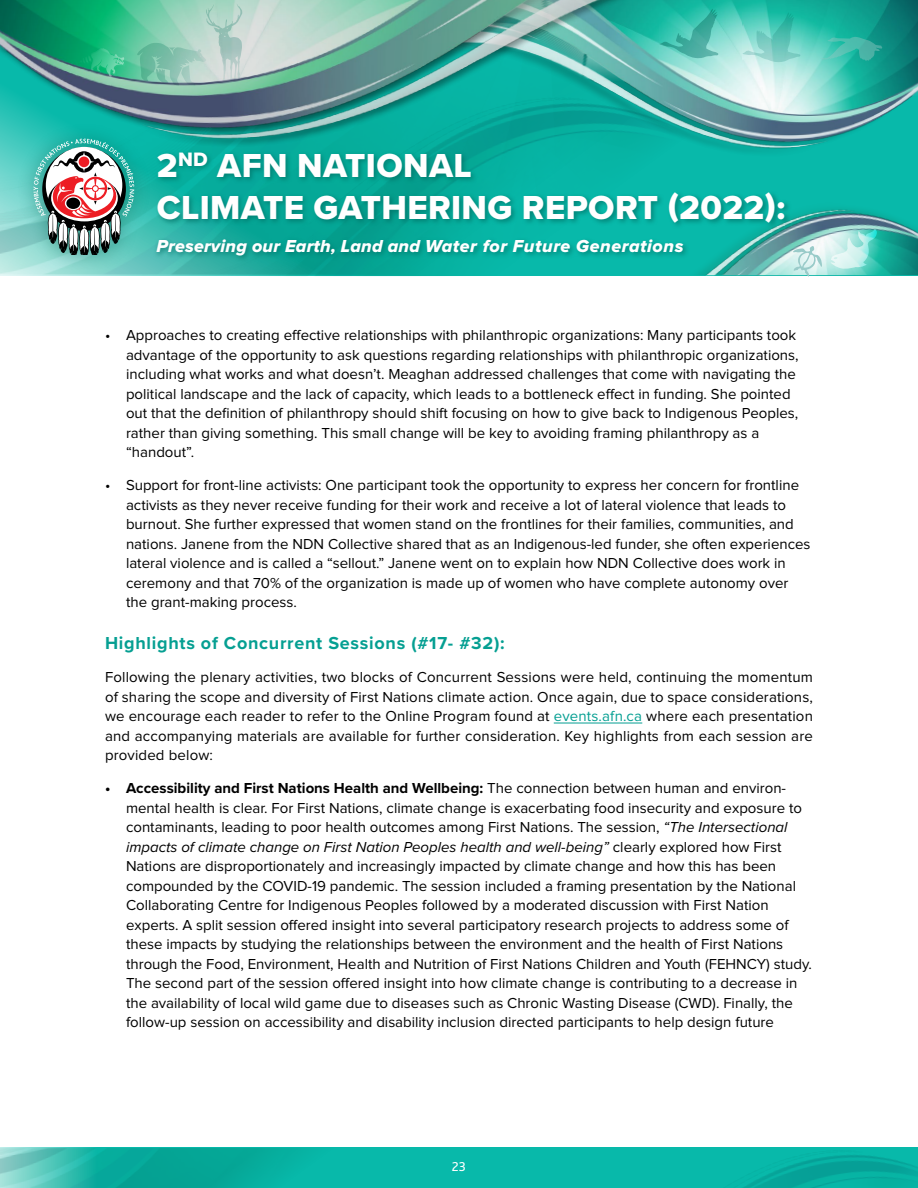
<style>
.page{position:relative;width:918px;height:1188px;background:#fff}
.page>*{position:absolute;margin:0;border:0;box-sizing:border-box;transform-origin:0 0}
.t1{font:34.5px/41.4px "Proxima Nova Extrabld";letter-spacing:.01em;color:#fff}
.t2{font:18px "Proxima Nova Extrabld It";letter-spacing:.01em;color:#fff}
.t3{font:700 18px "Proxima Nova";letter-spacing:.04em;color:#059f92}
.Body_Text{font:15px/19.5px "Proxima Nova";color:#000}
.t4{font:13.5px "Bliss 2";color:#fff}
.s1{color:#059f92}
.s2{font-weight:700}
.s3{font-style:italic}
</style>
<div class="page">
<img style="left:804px;top:0;width:114px;height:165px">
<img style="left:0;top:0;width:804px;height:171px">
<svg style="left:137px;top:4px;width:106px;height:83px;background:#9ccebb"></svg>
<div style="left:80px;top:48px;width:45px;height:30px;background:#335f37;opacity:.2"></div>
<svg style="left:80px;top:48px;width:44px;height:29px"></svg>
<svg style="left:742px;top:12px;width:59px;height:50px;background:#6acfc1"></svg>
<svg style="left:821px;top:37px;width:61px;height:24px"></svg>
<img style="left:0;top:1148px;width:498px;height:40px">
<svg style="left:660px;top:9px;width:59px;height:49px;background:#45bfae"></svg>
<div style="left:16px;top:122px;width:135px;height:150px;background:#005644;opacity:.33"></div>
<svg style="left:33px;top:139px;width:101px;height:115px"></svg>
<img style="left:141px;top:72px;width:583px;height:204px">
<img style="left:583px;top:188px;width:335px;height:87px">
<svg style="left:830px;top:229px;width:47px;height:41px;background:#a6e4dd"></svg>
<svg style="left:792px;top:246px;width:30px;height:31px"></svg>
<div style="left:155px;top:150px;width:637px;height:79px;background:#006a5f;opacity:.65"></div>
<div style="left:153px;top:237px;width:537px;height:25px;background:#006a5f;opacity:.65"></div>
<img style="left:498px;top:1147px;width:420px;height:41px">
<hr style="left:554px;top:723px;width:88px;height:1px;background:#059f92">
<h1 class="t1" style="left:157px;top:145px;width:630px">2<sup>ND</sup> AFN NATIONAL<br>CLIMATE GATHERING REPORT (2022):</h1>
<p class="t2" style="left:156px;top:238px;width:529px">Preserving our Earth, Land and Water for Future Generations</p>
<p class="Body_Text" style="left:126px;top:326px;width:674px;text-indent:-21px">• Approaches to creating effective relationships with philanthropic organizations: Many participants took advantage of the opportunity to ask questions regarding relationships with philanthropic organizations, including what works and what doesn’t. Meaghan addressed challenges that come with navigating the political landscape and the lack of capacity, which leads to a bottleneck effect in funding. She pointed out that the definition of philanthropy should shift focusing on how to give back to Indigenous Peoples, rather than giving something. This small change will be key to avoiding framing philanthropy as a “handout”.</p>
<p class="Body_Text" style="left:126px;top:476px;width:686px;text-indent:-21px">• Support for front-line activists: One participant took the opportunity to express her concern for frontline activists as they never receive funding for their work and receive a lot of lateral violence that leads to burnout. She further expressed that women stand on the frontlines for their families, communities, and nations. Janene from the NDN Collective shared that as an Indigenous-led funder, she often experiences lateral violence and is called a “sellout.” Janene went on to explain how NDN Collective does work in ceremony and that 70% of the organization is made up of women who have complete autonomy over the grant-making process.</p>
<h2 class="t3" style="left:105px;top:630px;width:401px">Highlights of Concurrent Sessions (#17- #32):</h2>
<p class="Body_Text" style="left:105px;top:668px;width:709px;text-align:justify">Following the plenary activities, two blocks of Concurrent Sessions were held, continuing the momentum of sharing the scope and diversity of First Nations climate action. Once again, due to space considerations, we encourage each reader to refer to the Online Program found at <span class="s1">events.afn.ca</span> where each presentation and accompanying materials are available for further consideration. Key highlights from each session are provided below:</p>
<p class="Body_Text" style="left:126px;top:779px;width:688px;text-indent:-21px"><span class="s2">• Accessibility and First Nations Health and Wellbeing:</span> The connection between human and environ&shy;mental health is clear. For First Nations, climate change is exacerbating food insecurity and exposure to contaminants, leading to poor health outcomes among First Nations. The session, <span class="s3">“The Intersectional impacts of climate change on First Nation Peoples health and well-being”</span> clearly explored how First Nations are disproportionately and increasingly impacted by climate change and how this has been compounded by the COVID-19 pandemic. The session included a framing presentation by the National Collaborating Centre for Indigenous Peoples followed by a moderated discussion with First Nation experts. A split session offered insight into several participatory research projects to address some of these impacts by studying the relationships between the environment and the health of First Nations through the Food, Environment, Health and Nutrition of First Nations Children and Youth (FEHNCY) study.<br>The second part of the session offered insight into how climate change is contributing to a decrease in the availability of local wild game due to diseases such as Chronic Wasting Disease (CWD). Finally, the follow-up session on accessibility and disability inclusion directed participants to help design future</p>
<p class="t4" style="left:452px;top:1158px;width:16px">23</p>
</div>
